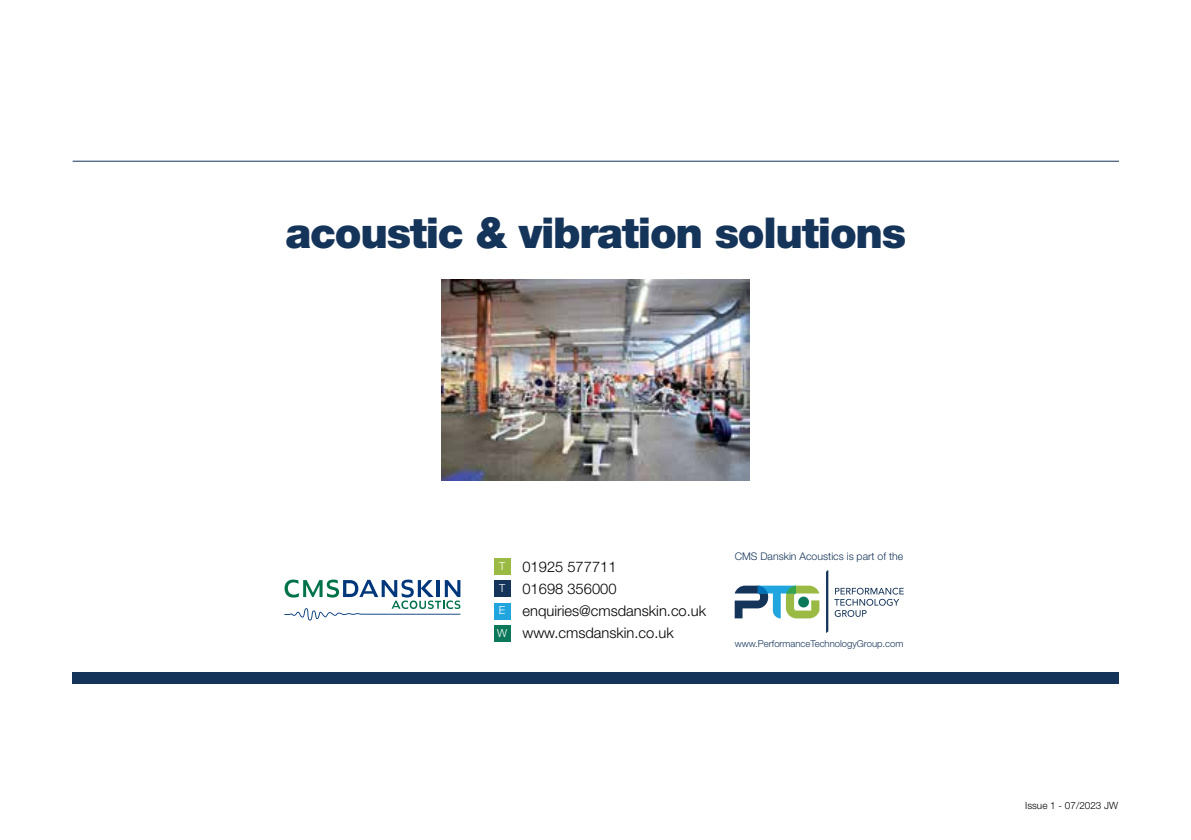
<style>
.page{position:relative;width:1191px;height:840px;background:#fff}
.page>*{position:absolute;margin:0;border:0;box-sizing:border-box;transform-origin:0 0}
.t1{font:900 42.6px "Helvetica Neue LT Pro";letter-spacing:-.03em;color:#153459}
.t2{font:300 14.8px/22px "Helvetica Neue LT Pro";color:#000}
.t3{font:300 11px/22.2px "Helvetica Neue LT Pro";color:#fff}
.t4{font:300 10.6px "Helvetica Neue LT Pro";color:#153459}
.t5{font:300 10px "Helvetica Neue LT Pro";color:#000}
.t6{font:300 9.6px "Helvetica Neue LT Pro";color:#153459}
</style>
<div class="page">
<div style="left:494px;top:580px;width:16px;height:16px;background:#153459"></div>
<div style="left:494px;top:558px;width:16px;height:16px;background:#9bba43"></div>
<div style="left:494px;top:602px;width:16px;height:17px;background:#20a5de"></div>
<div style="left:494px;top:624px;width:16px;height:17px;background:#0b7959"></div>
<svg style="left:834px;top:587px;width:69px;height:29px"></svg>
<svg style="left:826px;top:570px;width:2px;height:62px"></svg>
<svg style="left:734px;top:585px;width:85px;height:33px"></svg>
<svg style="left:284px;top:579px;width:176px;height:41px"></svg>
<div style="left:73px;top:672px;width:1045px;height:11px;background:#153459"></div>
<hr style="left:73px;top:161px;width:1046px;height:1px;background:#153459">
<img style="left:442px;top:279px;width:308px;height:201px">
<h1 class="t1" style="left:285px;top:207px;width:622px">acoustic &amp; vibration solutions</h1>
<p class="t3" style="left:497px;top:554px;width:12px">T<br>T<br>E<br>W</p>
<p class="t2" style="left:522px;top:554px;width:185px">01925 577711<br>01698 356000 enquiries@cmsdanskin.co.uk www.cmsdanskin.co.uk</p>
<p class="t4" style="left:734px;top:549px;width:170px">CMS Danskin Acoustics is part of the</p>
<p class="t6" style="left:734px;top:637px;width:170px">www.PerformanceTechnologyGroup.com</p>
<p class="t5" style="left:1025px;top:799px;width:94px">Issue 1 - 07/2023 JW</p>
</div>
